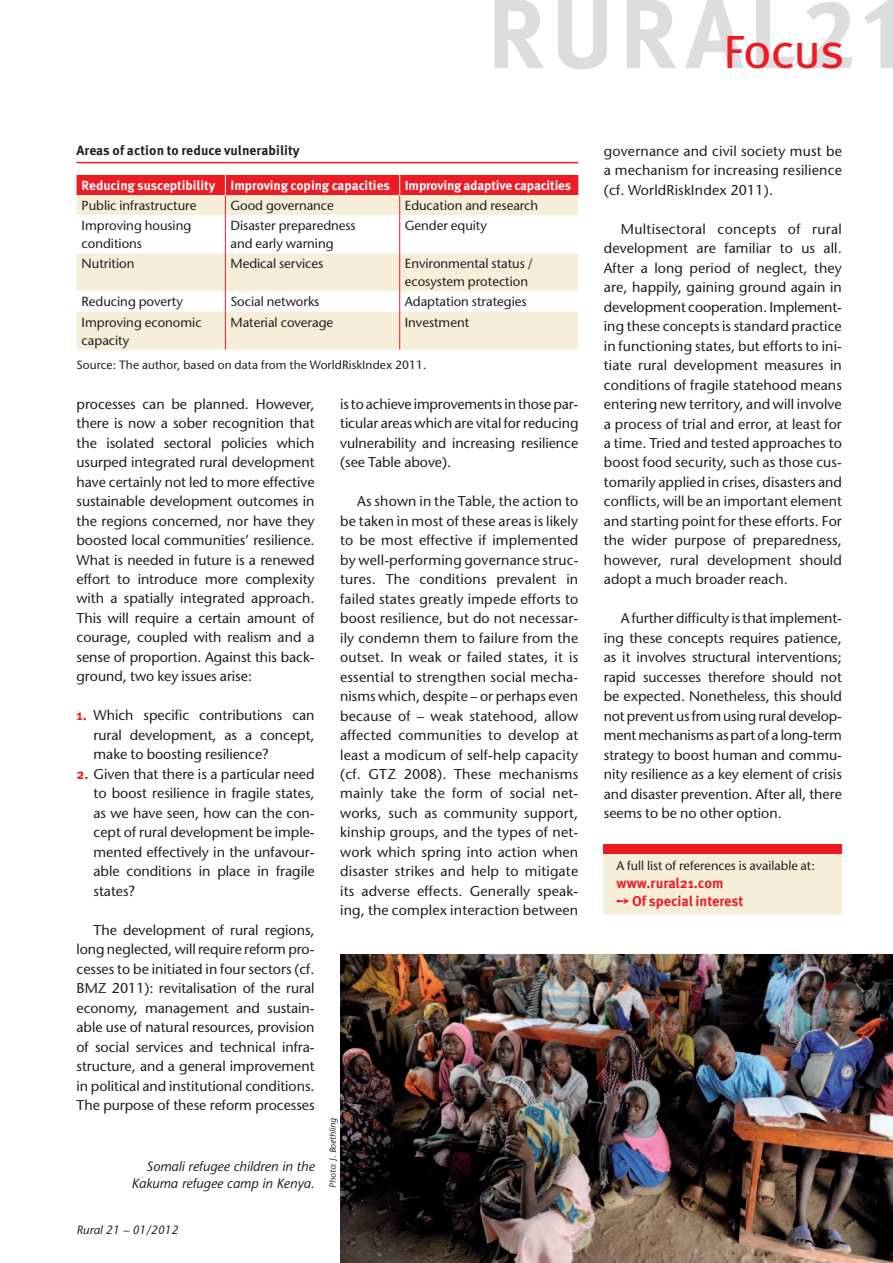
<style>
.page{position:relative;width:893px;height:1263px;background:#fff}
.page>*{position:absolute;margin:0;border:0;box-sizing:border-box;transform-origin:0 0}
.t1{font:46.5px "Meta Pro";letter-spacing:-.04em;color:#ed1c24}
.t2{font:14.25px/19.5px "Stone Sans";letter-spacing:-.005em;color:#231f20;text-align:justify}
.t3{font:700 14.25px/18px "Meta Pro";letter-spacing:-.005em;color:#ed1c24}
.t4{font:italic 13.5px/16.5px "Stone Sans";color:#231f20;text-align:right}
.t5{font:700 13.5px "Meta Pro";letter-spacing:.01em;color:#231f20}
.t6{font:13.2px/18px "Stone Sans";letter-spacing:-.005em;color:#231f20}
.t7{font:700 13.2px "Meta Pro";letter-spacing:-.01em;color:#fff}
.t8{font:12.75px "Stone Sans";letter-spacing:-.005em;color:#231f20}
.t9{font:12px "Stone Sans";letter-spacing:.005em;color:#231f20}
.t10{font:italic 12px "Stone Sans";color:#231f20}
.t11{font:italic 9px "Stone Sans";color:#231f20}
.s1{font-family:"Meta Pro";font-weight:700;color:#ed1c24}
</style>
<div class="page">
<svg style="left:558px;top:0;width:49px;height:69px"></svg>
<svg style="left:685px;top:0;width:59px;height:68px"></svg>
<svg style="left:756px;top:0;width:39px;height:68px"></svg>
<svg style="left:806px;top:2px;width:47px;height:66px"></svg>
<svg style="left:864px;top:0;width:29px;height:68px"></svg>
<svg style="left:494px;top:0;width:50px;height:68px"></svg>
<svg style="left:627px;top:0;width:49px;height:68px"></svg>
<hr style="left:77px;top:162px;width:501px;height:1px;background:#ed1c24">
<div style="left:77px;top:312px;width:501px;height:38px;background:#f6eed8"></div>
<svg style="left:77px;top:215px;width:501px;height:97px"></svg>
<hr style="left:225px;top:215px;width:1px;height:38px;background:#ed1c24">
<hr style="left:399px;top:215px;width:1px;height:38px;background:#ed1c24">
<hr style="left:225px;top:253px;width:1px;height:38px;background:#ed1c24">
<hr style="left:399px;top:253px;width:1px;height:38px;background:#ed1c24">
<svg style="left:225px;top:291px;width:1px;height:21px"></svg>
<svg style="left:399px;top:291px;width:1px;height:21px"></svg>
<hr style="left:225px;top:312px;width:1px;height:38px;background:#ed1c24">
<hr style="left:399px;top:312px;width:1px;height:38px;background:#ed1c24">
<svg style="left:77px;top:175px;width:501px;height:40px;background:#f1857e"></svg>
<img style="left:340px;top:954px;width:553px;height:309px">
<div style="left:604px;top:851px;width:238px;height:64px;background:#f6eed8"></div>
<div style="left:604px;top:844px;width:238px;height:10px;background:#ed1c24"></div>
<h1 class="t1" style="left:724px;top:22px;width:123px">Focus</h1>
<p class="t5" style="left:77px;top:142px;width:225px">Areas of action to reduce vulnerability</p>
<p class="t7" style="left:82px;top:177px;width:491px">Reducing susceptibility Improving coping capacities Improving adaptive capacities</p>
<p class="t6" style="left:82px;top:197px;width:116px">Public infrastructure</p>
<p class="t6" style="left:230px;top:197px;width:105px">Good governance</p>
<p class="t6" style="left:405px;top:197px;width:135px">Education and research</p>
<p class="t6" style="left:82px;top:217px;width:111px">Improving housing conditions</p>
<p class="t6" style="left:230px;top:217px;width:127px">Disaster preparedness and early warning</p>
<p class="t6" style="left:405px;top:217px;width:84px">Gender equity</p>
<p class="t6" style="left:82px;top:255px;width:54px">Nutrition</p>
<p class="t6" style="left:230px;top:255px;width:94px">Medical services</p>
<p class="t6" style="left:405px;top:255px;width:130px">Environmental status / ecosystem protection</p>
<p class="t6" style="left:82px;top:293px;width:103px">Reducing poverty</p>
<p class="t6" style="left:230px;top:293px;width:90px">Social networks</p>
<p class="t6" style="left:405px;top:293px;width:123px">Adaptation strategies</p>
<p class="t6" style="left:82px;top:313px;width:122px">Improving economic capacity</p>
<p class="t6" style="left:230px;top:313px;width:104px">Material coverage</p>
<p class="t6" style="left:405px;top:313px;width:66px">Investment</p>
<p class="t9" style="left:77px;top:358px;width:352px">Source: The author, based on data from the WorldRiskIndex 2011.</p>
<p class="t2" style="left:77px;top:394px;width:240px">processes can be planned. However, there is now a sober recognition that the isolated sectoral policies which usurped integrated rural development have certainly not led to more effective sustainable development outcomes in the regions concerned, nor have they boosted local communities’ resilience.<br>What is needed in future is a renewed effort to introduce more complexity with a spatially integrated approach.<br>This will require a certain amount of courage, coupled with realism and a sense of proportion. Against this back&shy;ground, two key issues arise:</p>
<p class="t2" style="left:94px;top:706px;width:223px;text-indent:-17px"><span class="s1">1.</span> Which specific contributions can rural development, as a concept, make to boosting resilience?</p>
<p class="t2" style="left:94px;top:764px;width:223px;text-indent:-17px"><span class="s1">2.</span> Given that there is a particular need to boost resilience in fragile states, as we have seen, how can the con&shy;cept of rural development be imple&shy;mented effectively in the unfavour&shy;able conditions in place in fragile states?</p>
<p class="t2" style="left:77px;top:920px;width:240px;text-indent:17px">The development of rural regions, long neglected, will require reform pro&shy;cesses to be initiated in four sectors (cf.<br>BMZ 2011): revitalisation of the rural economy, management and sustain&shy;able use of natural resources, provision of social services and technical infra&shy;structure, and a general improvement in political and institutional conditions.<br>The purpose of these reform processes</p>
<p class="t4" style="left:131px;top:1158px;width:185px">Somali refugee children in the<br>Kakuma refugee camp in Kenya.</p>
<p class="t10" style="left:77px;top:1222px;width:103px">Rural 21 – 01/2012</p>
<p class="t2" style="left:340px;top:394px;width:240px">is to achieve improvements in those par&shy;ticular areas which are vital for reducing vulnerability and increasing resilience (see Table above).</p>
<p class="t2" style="left:340px;top:491px;width:240px;text-indent:17px">As shown in the Table, the action to be taken in most of these areas is likely to be most effective if implemented by well-performing governance struc&shy;tures. The conditions prevalent in failed states greatly impede efforts to boost resilience, but do not necessar&shy;ily condemn them to failure from the outset. In weak or failed states, it is essential to strengthen social mecha&shy;nisms which, despite – or perhaps even because of – weak statehood, allow affected communities to develop at least a modicum of self-help capacity (cf. GTZ 2008). These mechanisms mainly take the form of social net&shy;works, such as community support, kinship groups, and the types of net&shy;work which spring into action when disaster strikes and help to mitigate its adverse effects. Generally speak&shy;ing, the complex interaction between</p>
<p class="t11" style="left:327px;top:1188px;width:71px;rotate:-90deg">Photo: J. Boethling</p>
<p class="t2" style="left:604px;top:141px;width:240px">governance and civil society must be a mechanism for increasing resilience (cf. WorldRiskIndex 2011).</p>
<p class="t2" style="left:604px;top:219px;width:240px;text-indent:17px">Multisectoral concepts of rural development are familiar to us all.<br>After a long period of neglect, they are, happily, gaining ground again in development cooperation. Implement&shy;ing these concepts is standard practice in functioning states, but efforts to ini&shy;tiate rural development measures in conditions of fragile statehood means entering new territory, and will involve a process of trial and error, at least for a time. Tried and tested approaches to boost food security, such as those cus&shy;tomarily applied in crises, disasters and conflicts, will be an important element and starting point for these efforts. For the wider purpose of preparedness, however, rural development should adopt a much broader reach.</p>
<p class="t2" style="left:604px;top:609px;width:240px;text-indent:17px">A further difficulty is that implement&shy;ing these concepts requires patience, as it involves structural interventions; rapid successes therefore should not be expected. Nonetheless, this should not prevent us from using rural develop&shy;ment mechanisms as part of a long-term strategy to boost human and commu&shy;nity resilience as a key element of crisis and disaster prevention. After all, there seems to be no other option.</p>
<p class="t8" style="left:617px;top:858px;width:200px">A full list of references is available at:</p>
<p class="t3" style="left:617px;top:874px;width:128px">www.rural21.com<br>➙ Of special interest</p>
</div>
